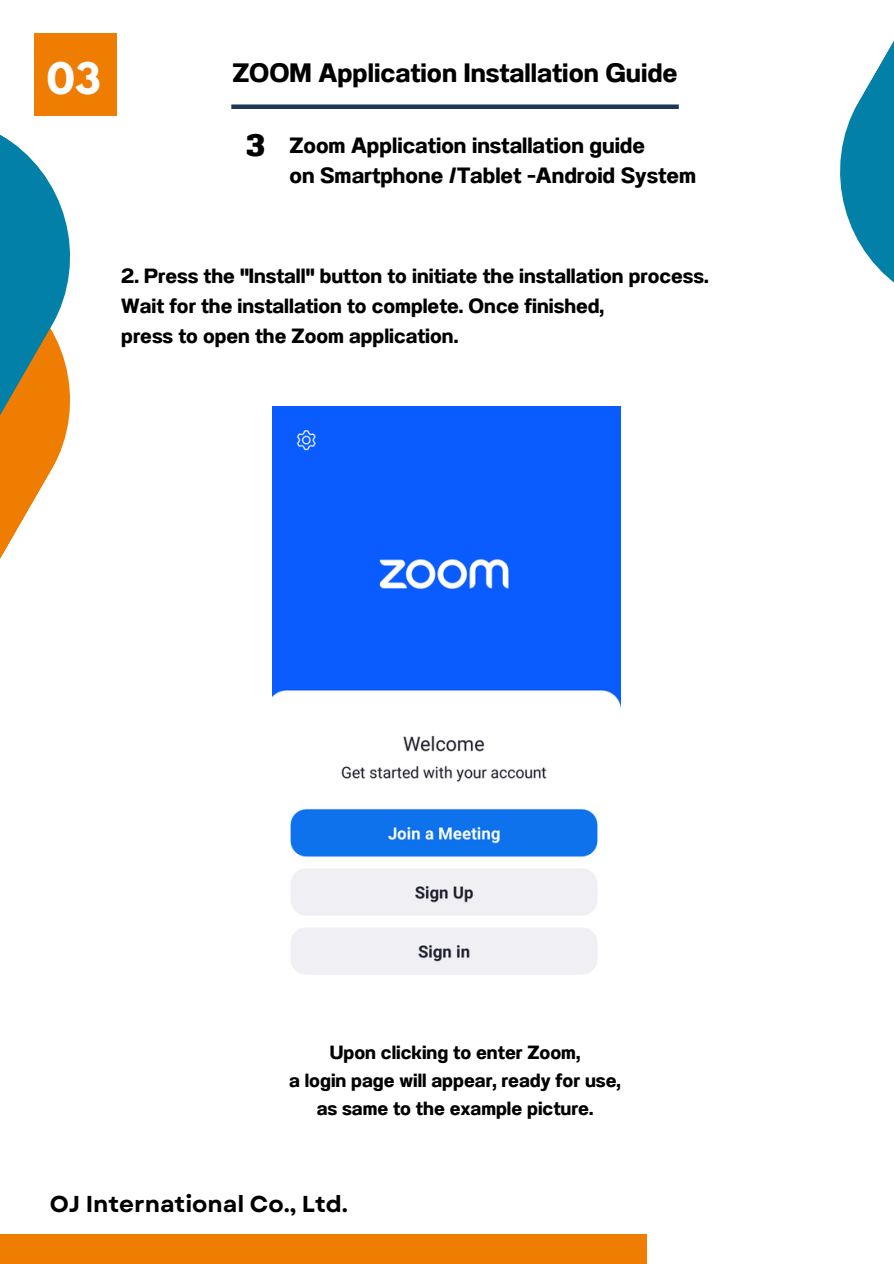
<style>
.page{position:relative;width:894px;height:1264px;background:#fff}
.page>*{position:absolute;margin:0;border:0;box-sizing:border-box;transform-origin:0 0}
.t1{font:700 38.55px "League Spartan";color:#fff}
.t2{font:700 33px "Pridi";color:#000}
.t3{font:700 26.55px "Anantason";color:#000}
.t4{font:700 22.95px "Garet";color:#000}
.t5{font:700 22.05px/30.3px "Anantason";color:#000}
.t6{font:700 20.55px/30.3px "Anantason";color:#000}
.t7{font:700 19.05px/28.2px "Anantason";color:#000;text-align:center}
</style>
<div class="page">
<div style="left:0;top:1233px;width:646px;height:30px;background:#ee7d01"></div>
<svg style="left:840px;top:42px;width:53px;height:240px"></svg>
<svg style="left:0;top:135px;width:71px;height:424px"></svg>
<div style="left:231px;top:104px;width:447px;height:5px;background:#1f3756"></div>
<img style="left:273px;top:406px;width:347px;height:569px">
<div style="left:34px;top:33px;width:83px;height:83px;background:#ee7d01"></div>
<h1 class="t1" style="left:47px;top:59px;width:55px">03</h1>
<p class="t3" style="left:232px;top:58px;width:447px">ZOOM Application Installation Guide</p>
<h2 class="t2" style="left:246px;top:120px;width:20px">3</h2>
<p class="t5" style="left:289px;top:130px;width:408px">Zoom Application installation guide<br>on Smartphone /Tablet -Android System</p>
<p class="t6" style="left:121px;top:260px;width:588px">2. Press the "Install" button to initiate the installation process.<br>Wait for the installation to complete. Once finished,<br>press to open the Zoom application.</p>
<p class="t7" style="left:289px;top:1038px;width:333px">Upon clicking to enter Zoom,<br>a login page will appear, ready for use, as same to the example picture.</p>
<p class="t4" style="left:50px;top:1187px;width:299px">OJ International Co., Ltd.</p>
</div>
